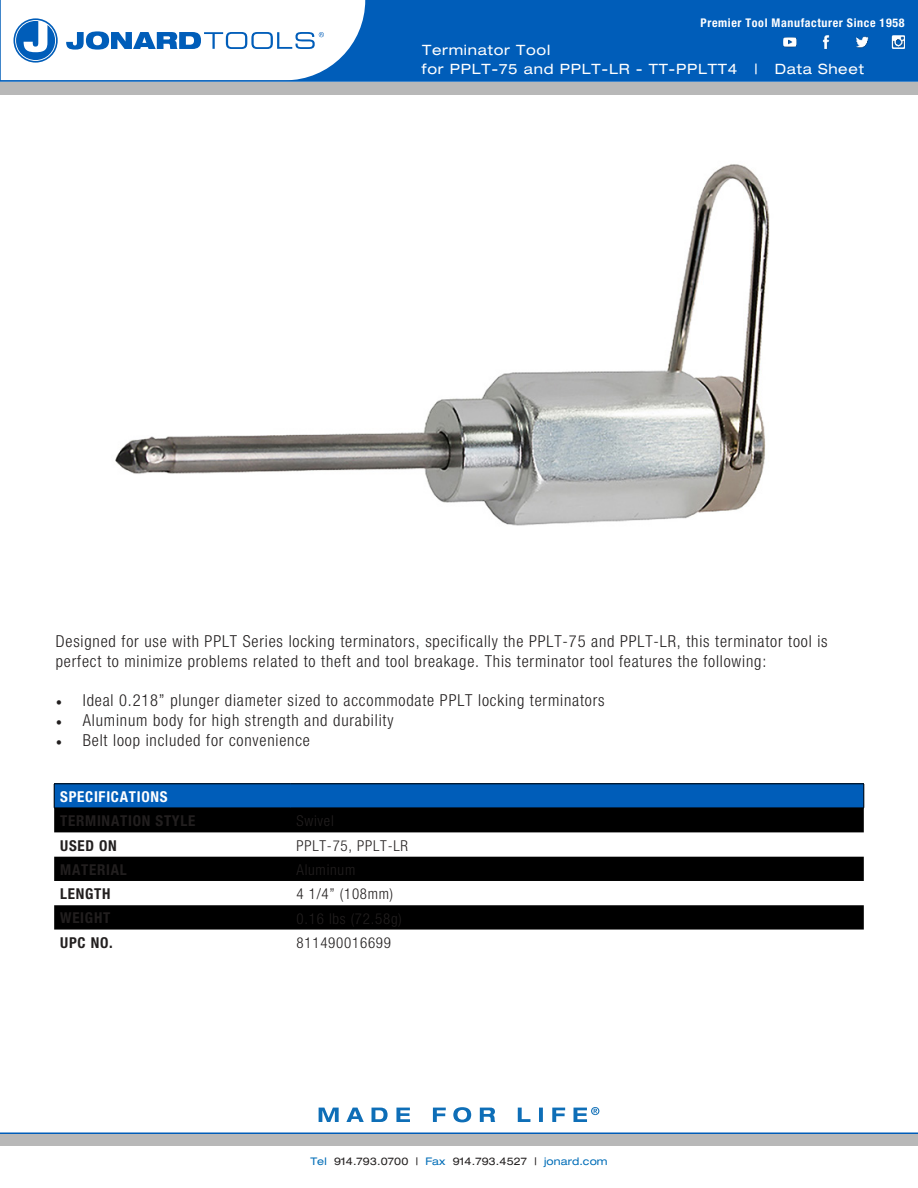
<style>
.page{position:relative;width:918px;height:1188px;background:#fff}
.page>*{position:absolute;margin:0;border:0;box-sizing:border-box;transform-origin:0 0}
.t1{font:300 condensed 16.5px/19.8px "Helvetica Neue";letter-spacing:.05em;color:#221f1f}
.t2{font:300 condensed 15px "Helvetica Neue";letter-spacing:.05em;color:#221f1f}
.t3{font:700 condensed 15px "Helvetica Neue";letter-spacing:.05em;color:#221f1f}
.t4{font:700 condensed 15px "Helvetica Neue";letter-spacing:.05em;color:#fff}
.t5{font:expanded 14.25px "Helvetica Neue";letter-spacing:.05em;color:#fff}
.t6{font:700 condensed 12px "Helvetica Neue";letter-spacing:.05em;color:#fff}
.t7{font:expanded 10.5px "Helvetica Neue";letter-spacing:.01em;color:#221f1f}
.s1{font-family:"Minion Pro";font-weight:400;font-stretch:normal}
.s2{color:#006db7}
</style>
<div class="page">
<div style="left:1px;top:0;width:917px;height:81px;background:#005db9"></div>
<div style="left:0;top:82px;width:918px;height:12px;background:#b8b8b8"></div>
<div style="left:0;top:1134px;width:918px;height:12px;background:#b8b8b8"></div>
<svg style="left:319px;top:1107px;width:280px;height:15px"></svg>
<hr style="left:0;top:1132px;width:918px;height:2px;background:#005db9">
<svg style="left:1px;top:0;width:364px;height:80px;background:#d9e7f4"></svg>
<hr style="left:0;top:80px;width:918px;height:2px;background:#005db9">
<img style="left:783px;top:35px;width:121px;height:14px">
<div style="left:54px;top:784px;width:810px;height:24px;background:#005db9"></div>
<svg style="left:54px;top:809px;width:810px;height:121px;fill:#000"></svg>
<hr style="left:54px;top:784px;width:236px;height:1px;background:#000">
<svg style="left:54px;top:784px;width:1px;height:24px"></svg>
<hr style="left:290px;top:784px;width:574px;height:1px;background:#000">
<svg style="left:864px;top:784px;width:1px;height:24px"></svg>
<hr style="left:54px;top:808px;width:236px;height:1px;background:#000">
<hr style="left:290px;top:808px;width:574px;height:1px;background:#000">
<img style="left:115px;top:164px;width:655px;height:362px">
<p class="t6" style="left:701px;top:16px;width:205px">Premier Tool Manufacturer Since 1958</p>
<p class="t5" style="left:422px;top:63px;width:444px">for PPLT-75 and PPLT-LR - TT-PPLTT4 | Data Sheet</p>
<p class="t5" style="left:422px;top:45px;width:130px">Terminator Tool</p>
<p class="t1" style="left:56px;top:633px;width:773px">Designed for use with PPLT Series locking terminators, specifically the PPLT-75 and PPLT-LR, this terminator tool is perfect to minimize problems related to theft and tool breakage. This terminator tool features the following:</p>
<p class="t1" style="left:56px;top:692px;width:550px"><span class="s1">•</span> Ideal 0.218” plunger diameter sized to accommodate PPLT locking terminators</p>
<p class="t1" style="left:56px;top:712px;width:339px"><span class="s1">•</span> Aluminum body for high strength and durability</p>
<p class="t1" style="left:56px;top:732px;width:256px"><span class="s1">•</span> Belt loop included for convenience</p>
<p class="t4" style="left:60px;top:788px;width:109px">SPECIFICATIONS</p>
<p class="t3" style="left:60px;top:812px;width:137px">TERMINATION STYLE</p>
<p class="t2" style="left:296px;top:816px;width:39px">Swivel</p>
<p class="t3" style="left:60px;top:837px;width:58px">USED ON</p>
<p class="t2" style="left:296px;top:840px;width:113px">PPLT-75, PPLT-LR</p>
<p class="t3" style="left:60px;top:861px;width:68px">MATERIAL</p>
<p class="t2" style="left:296px;top:864px;width:60px">Aluminum</p>
<p class="t3" style="left:60px;top:885px;width:52px">LENGTH</p>
<p class="t2" style="left:296px;top:888px;width:98px">4 1/4” (108mm)</p>
<p class="t3" style="left:60px;top:909px;width:52px">WEIGHT</p>
<p class="t2" style="left:296px;top:913px;width:107px">0.16 lbs (72.58g)</p>
<p class="t3" style="left:60px;top:934px;width:54px">UPC NO.</p>
<p class="t2" style="left:296px;top:937px;width:96px">811490016699</p>
<p class="t7" style="left:310px;top:1158px;width:299px"><span class="s2">Tel</span> 914.793.0700 | <span class="s2">Fax</span> 914.793.4527 | <span class="s2">jonard.com</span></p>
</div>
